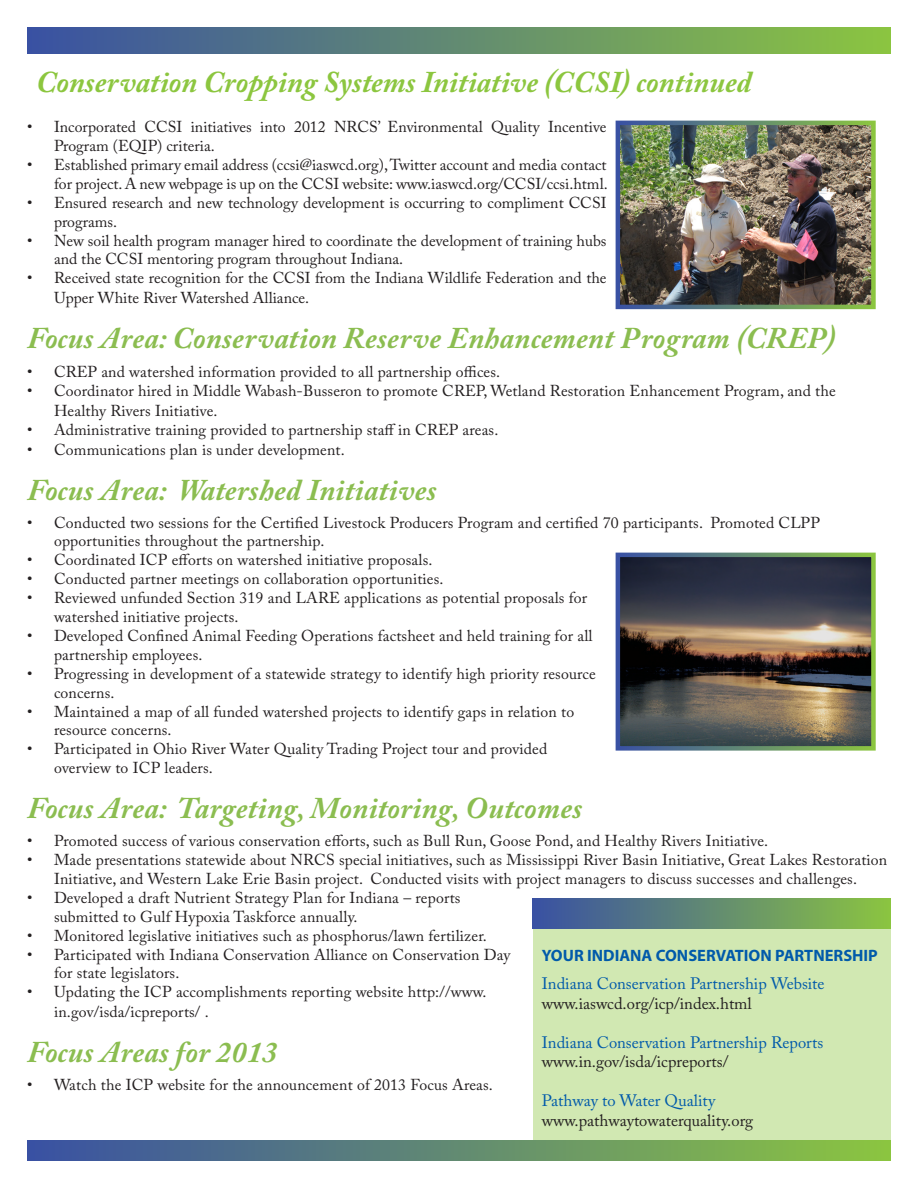
<style>
.page{position:relative;width:918px;height:1188px;background:#fff}
.page>*{position:absolute;margin:0;border:0;box-sizing:border-box;transform-origin:0 0}
.t1{font:italic 700 30px "Adobe Caslon Pro";letter-spacing:.01em;color:#8bbd50}
.t2{font:italic 700 30px "Adobe Caslon Pro";color:#8cc63f}
.t3{font:16.5px "Adobe Caslon Pro";color:#015aaa}
.t4{font:16.5px "Adobe Caslon Pro";color:#231f20}
.t5{font:700 16.5px "Myriad Pro";color:#015aaa}
.t6{font:15.75px/18.9px "Adobe Caslon Pro";letter-spacing:.01em;color:#231f20}
</style>
<div class="page">
<div style="left:27px;top:27px;width:864px;height:26px;background:linear-gradient(to right,#3951a3,#8bc540)"></div>
<img style="left:621px;top:126px;width:250px;height:178px">
<div style="left:533px;top:912px;width:357px;height:228px;background:#d1e8b2"></div>
<div style="left:533px;top:898px;width:358px;height:31px;background:linear-gradient(to right,#3951a3,#8bc440)"></div>
<img style="left:621px;top:558px;width:250px;height:188px">
<div style="left:28px;top:1141px;width:862px;height:20px;background:linear-gradient(to right,#3951a3,#8bc540)"></div>
<p class="t2" style="left:36px;top:64px;width:717px">Conservation Cropping Systems Initiative (CCSI) continued</p>
<p class="t6" style="left:54px;top:117px;width:554px;text-indent:-27px">• Incorporated CCSI initiatives into 2012 NRCS’ Environmental Quality Incentive<br>Program (EQIP) criteria.</p>
<p class="t6" style="left:27px;top:155px;width:582px;text-align:right">• Established primary email address (ccsi@iaswcd.org), Twitter account and media contact for project. A new webpage is up on the CCSI website: www.iaswcd.org/CCSI/ccsi.html.</p>
<p class="t6" style="left:54px;top:193px;width:554px;text-indent:-27px">• Ensured research and new technology development is occurring to compliment CCSI programs.</p>
<p class="t6" style="left:54px;top:231px;width:554px;text-indent:-27px">• New soil health program manager hired to coordinate the development of training hubs and the CCSI mentoring program throughout Indiana.</p>
<p class="t6" style="left:54px;top:268px;width:554px;line-height:19.8px;text-indent:-27px">• Received state recognition for the CCSI from the Indiana Wildlife Federation and the<br>Upper White River Watershed Alliance.</p>
<p class="t1" style="left:27px;top:320px;width:810px">Focus Area: Conservation Reserve Enhancement Program (CREP)</p>
<p class="t6" style="left:27px;top:362px;width:475px">• CREP and watershed information provided to all partnership offices.</p>
<p class="t6" style="left:54px;top:381px;width:783px;line-height:19.5px;text-indent:-27px">• Coordinator hired in Middle Wabash-Busseron to promote CREP, Wetland Restoration Enhancement Program, and the<br>Healthy Rivers Initiative.</p>
<p class="t6" style="left:27px;top:420px;width:473px">• Administrative training provided to partnership staff in CREP areas.</p>
<p class="t6" style="left:27px;top:440px;width:319px">• Communications plan is under development.</p>
<p class="t1" style="left:27px;top:472px;width:411px">Focus Area: Watershed Initiatives</p>
<p class="t6" style="left:54px;top:513px;width:768px;text-indent:-27px">• Conducted two sessions for the Certified Livestock Producers Program and certified 70 participants. Promoted CLPP opportunities throughout the partnership.</p>
<p class="t6" style="left:27px;top:550px;width:407px">• Coordinated ICP efforts on watershed initiative proposals.</p>
<p class="t6" style="left:27px;top:569px;width:418px">• Conducted partner meetings on collaboration opportunities.</p>
<p class="t6" style="left:54px;top:588px;width:535px;text-indent:-27px">• Reviewed unfunded Section 319 and LARE applications as potential proposals for watershed initiative projects.</p>
<p class="t6" style="left:54px;top:626px;width:540px;text-indent:-27px">• Developed Confined Animal Feeding Operations factsheet and held training for all partnership employees.</p>
<p class="t6" style="left:54px;top:664px;width:543px;text-indent:-27px">• Progressing in development of a statewide strategy to identify high priority resource concerns.</p>
<p class="t6" style="left:54px;top:702px;width:522px;text-indent:-27px">• Maintained a map of all funded watershed projects to identify gaps in relation to resource concerns.</p>
<p class="t6" style="left:54px;top:739px;width:495px;text-indent:-27px">• Participated in Ohio River Water Quality Trading Project tour and provided overview to ICP leaders.</p>
<p class="t1" style="left:27px;top:790px;width:557px">Focus Area: Targeting, Monitoring, Outcomes</p>
<p class="t6" style="left:27px;top:831px;width:743px">• Promoted success of various conservation efforts, such as Bull Run, Goose Pond, and Healthy Rivers Initiative.</p>
<p class="t6" style="left:27px;top:850px;width:862px;text-align:center">• Made presentations statewide about NRCS special initiatives, such as Mississippi River Basin Initiative, Great Lakes Restoration<br>Initiative, and Western Lake Erie Basin project. Conducted visits with project managers to discuss successes and challenges.</p>
<p class="t6" style="left:54px;top:888px;width:408px;text-indent:-27px">• Developed a draft Nutrient Strategy Plan for Indiana – reports submitted to Gulf Hypoxia Taskforce annually.</p>
<p class="t6" style="left:27px;top:926px;width:461px">• Monitored legislative initiatives such as phosphorus/lawn fertilizer.</p>
<p class="t6" style="left:54px;top:945px;width:458px;text-indent:-27px">• Participated with Indiana Conservation Alliance on Conservation Day for state legislators.</p>
<p class="t6" style="left:54px;top:982px;width:434px;line-height:19.8px;text-indent:-27px">• Updating the ICP accomplishments reporting website http://www. in.gov/isda/icpreports/ .</p>
<p class="t1" style="left:27px;top:1034px;width:252px">Focus Areas for 2013</p>
<p class="t6" style="left:27px;top:1075px;width:467px">• Watch the ICP website for the announcement of 2013 Focus Areas.</p>
<p class="t5" style="left:542px;top:945px;width:338px">YOUR INDIANA CONSERVATION PARTNERSHIP</p>
<p class="t3" style="left:542px;top:974px;width:284px">Indiana Conservation Partnership Website</p>
<p class="t4" style="left:542px;top:994px;width:211px">www.iaswcd.org/icp/index.html</p>
<p class="t3" style="left:542px;top:1033px;width:283px">Indiana Conservation Partnership Reports</p>
<p class="t4" style="left:542px;top:1052px;width:188px">www.in.gov/isda/icpreports/</p>
<p class="t3" style="left:542px;top:1091px;width:175px">Pathway to Water Quality</p>
<p class="t4" style="left:542px;top:1111px;width:213px">www.pathwaytowaterquality.org</p>
</div>
